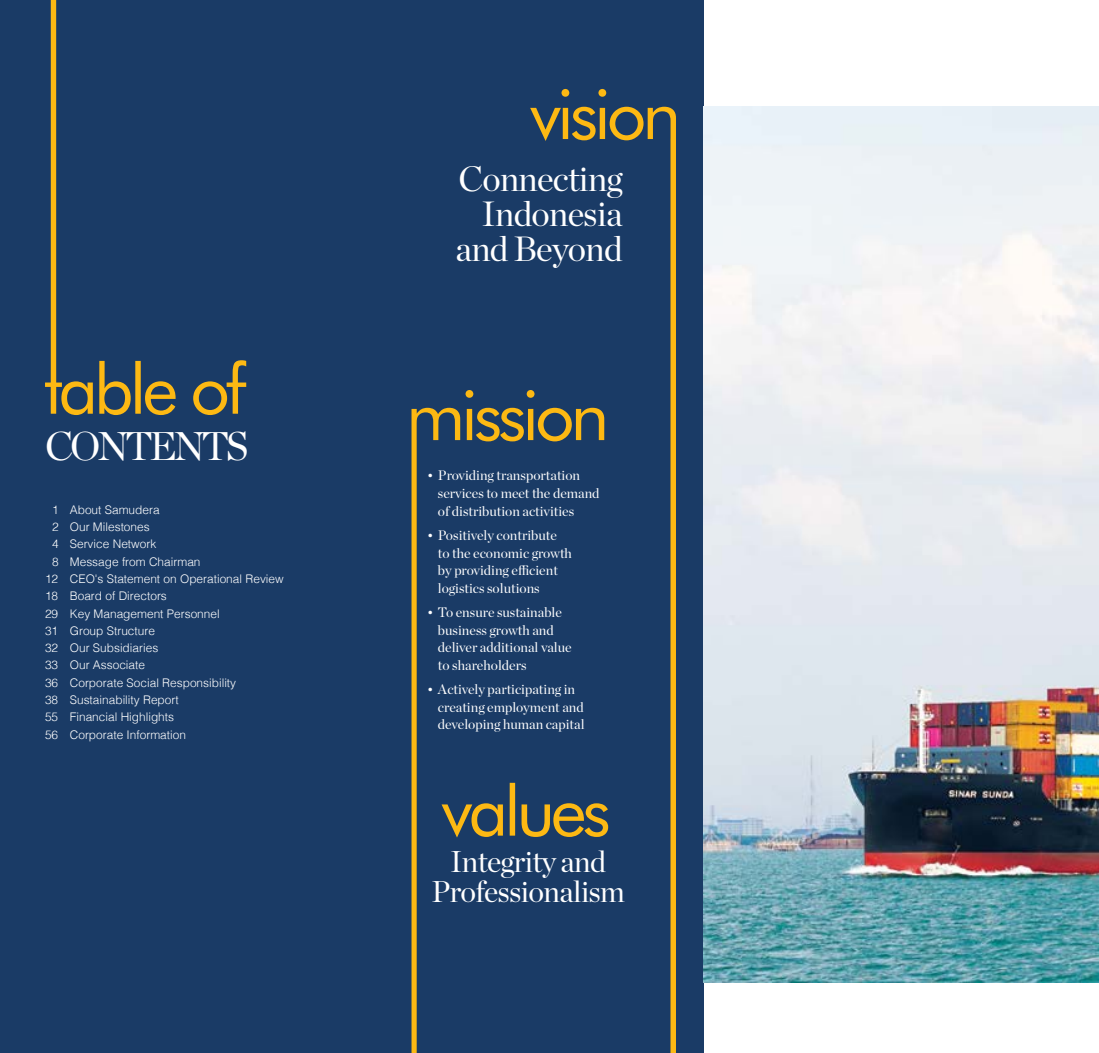
<style>
.page{position:relative;width:1099px;height:1053px;background:#fff}
.page>*{position:absolute;margin:0;border:0;box-sizing:border-box;transform-origin:0 0}
.t1{font:40px "Chronicle Display";letter-spacing:-.08em;color:#fff}
.t2{font:35px/35px "Chronicle Display";letter-spacing:-.02em;color:#fff;text-align:right}
.t3{font:30px/30px "Chronicle Display";letter-spacing:-.02em;color:#fff;text-align:center}
.t4{font:13.75px/17.5px "Chronicle Display";color:#fff}
.t5{font:300 11.88px "Helvetica";color:#fff}
</style>
<div class="page">
<div style="left:354px;top:0;width:349px;height:1052px;background:#1a3b66"></div>
<img style="left:703px;top:106px;width:395px;height:875px">
<svg style="left:530px;top:89px;width:146px;height:963px"></svg>
<svg style="left:411px;top:390px;width:193px;height:662px"></svg>
<div style="left:0;top:0;width:354px;height:1052px;background:#1a3b66"></div>
<svg style="left:45px;top:0;width:201px;height:415px"></svg>
<h1 class="t1" style="left:45px;top:415px;width:205px">CONTENTS</h1>
<p class="t5" style="left:52px;top:499px;width:109px">1 About Samudera</p>
<p class="t5" style="left:52px;top:516px;width:99px">2 Our Milestones</p>
<p class="t5" style="left:52px;top:534px;width:106px">4 Service Network</p>
<p class="t5" style="left:52px;top:551px;width:150px">8 Message from Chairman</p>
<p class="t5" style="left:45px;top:568px;width:240px">12 CEO's Statement on Operational Review</p>
<p class="t5" style="left:45px;top:586px;width:123px">18 Board of Directors</p>
<p class="t5" style="left:45px;top:603px;width:176px">29 Key Management Personnel</p>
<p class="t5" style="left:45px;top:620px;width:111px">31 Group Structure</p>
<p class="t5" style="left:45px;top:637px;width:115px">32 Our Subsidiaries</p>
<p class="t5" style="left:45px;top:655px;width:102px">33 Our Associate</p>
<p class="t5" style="left:45px;top:672px;width:193px">36 Corporate Social Responsibility</p>
<p class="t5" style="left:45px;top:689px;width:135px">38 Sustainability Report</p>
<p class="t5" style="left:45px;top:707px;width:131px">55 Financial Highlights</p>
<p class="t5" style="left:45px;top:724px;width:142px">56 Corporate Information</p>
<h2 class="t2" style="left:455px;top:158px;width:169px">Connecting<br>Indonesia and Beyond</h2>
<p class="t4" style="left:438px;top:466px;width:163px;text-indent:-11px">• Providing transportation services to meet the demand of distribution activities</p>
<p class="t4" style="left:438px;top:525px;width:136px;text-indent:-11px">• Positively contribute to the economic growth by providing efficient logistics solutions</p>
<p class="t4" style="left:438px;top:602px;width:135px;text-indent:-11px">• To ensure sustainable business growth and deliver additional value to shareholders</p>
<p class="t4" style="left:438px;top:679px;width:148px;text-indent:-11px">• Actively participating in creating employment and developing human capital</p>
<h3 class="t3" style="left:431px;top:844px;width:195px">Integrity and<br>Professionalism</h3>
</div>
